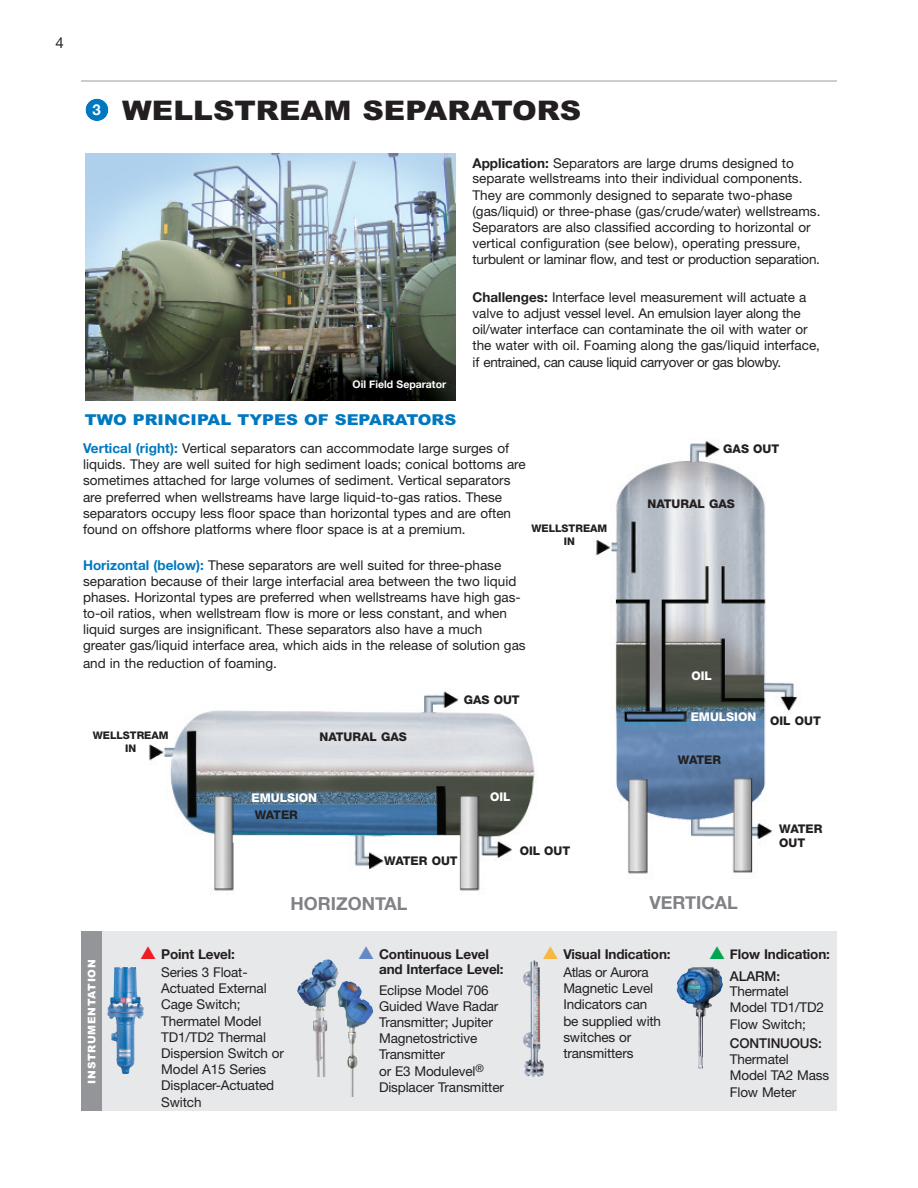
<style>
.page{position:relative;width:918px;height:1188px;background:#fff}
.page>*{position:absolute;margin:0;border:0;box-sizing:border-box;transform-origin:0 0}
.t1{font:900 27px "Arial";color:#231f20;scale:1.1 1}
.t2{font:700 18px "Helvetica Neue";color:#808285}
.t3{font:900 15px "Arial";color:#0078c0;scale:1.1 1}
.t4{font:15px "Helvetica Neue";color:#231f20}
.t5{font:13.5px/16.2px "Helvetica Neue";color:#231f20}
.t6{font:700 13.5px/15px "Helvetica Neue";letter-spacing:-.01em;color:#231f20}
.t7{font:500 13.5px "Helvetica Neue";letter-spacing:-.01em;color:#231f20}
.t8{font:800 12px/14.4px "Helvetica Neue";color:#231f20}
.t9{font:800 12px "Helvetica Neue";color:#fff}
.t10{font:800 10.5px/12.6px "Helvetica Neue";color:#231f20;text-align:center}
.t11{font:700 10.5px "Helvetica Neue";color:#fff}
.t12{font:900 10.5px "Arial";letter-spacing:.065em;color:#fff}
.s1{font-weight:700}
.s2{font-weight:700;color:#0078c0}
.s3{color:#00a54f}
.s4{font-weight:500}
.s5{color:#ee1d23}
.s6{color:#6489c6}
.s7{color:#f8b743}
.s8{font-weight:400}
</style>
<div class="page">
<hr style="left:81px;top:80px;width:756px;height:2px;background:#bcbdc0">
<img style="left:85px;top:153px;width:371px;height:247px">
<svg style="left:85px;top:98px;width:24px;height:23px"></svg>
<div style="left:81px;top:931px;width:756px;height:179px;background:#e7e8e9"></div>
<div style="left:81px;top:931px;width:21px;height:179px;background:#939598"></div>
<img style="left:149px;top:691px;width:386px;height:204px">
<img style="left:593px;top:441px;width:205px;height:433px">
<img style="left:523px;top:960px;width:21px;height:117px">
<img style="left:677px;top:967px;width:46px;height:101px">
<img style="left:297px;top:959px;width:42px;height:118px">
<img style="left:108px;top:967px;width:36px;height:107px">
<img style="left:337px;top:981px;width:36px;height:116px">
<p class="t4" style="left:56px;top:37px;width:10px">4</p>
<h1 class="t1" style="left:93px;top:95px;width:446px"><sup>3</sup> WELLSTREAM SEPARATORS</h1>
<p class="t11" style="left:352px;top:378px;width:95px">Oil Field Separator</p>
<p class="t3" style="left:85px;top:411px;width:339px">TWO PRINCIPAL TYPES OF SEPARATORS</p>
<p class="t5" style="left:472px;top:156px;width:349px"><span class="s1">Application:</span> Separators are large drums designed to separate wellstreams into their individual components.<br>They are commonly designed to separate two-phase (gas/liquid) or three-phase (gas/crude/water) wellstreams.<br>Separators are also classified according to horizontal or vertical configuration (see below), operating pressure, turbulent or laminar flow, and test or production separation.</p>
<p class="t5" style="left:472px;top:291px;width:349px"><span class="s1">Challenges:</span> Interface level measurement will actuate a valve to adjust vessel level. An emulsion layer along the oil/water interface can contaminate the oil with water or the water with oil. Foaming along the gas/liquid interface, if entrained, can cause liquid carryover or gas blowby.</p>
<p class="t5" style="left:83px;top:442px;width:444px"><span class="s2">Vertical (right):</span> Vertical separators can accommodate large surges of liquids. They are well suited for high sediment loads; conical bottoms are sometimes attached for large volumes of sediment. Vertical separators are preferred when wellstreams have large liquid-to-gas ratios. These separators occupy less floor space than horizontal types and are often found on offshore platforms where floor space is at a premium.</p>
<p class="t5" style="left:83px;top:558px;width:444px"><span class="s2">Horizontal (below):</span> These separators are well suited for three-phase separation because of their large interfacial area between the two liquid phases. Horizontal types are preferred when wellstreams have high gas&shy;to-oil ratios, when wellstream flow is more or less constant, and when liquid surges are insignificant. These separators also have a much greater gas/liquid interface area, which aids in the release of solution gas and in the reduction of foaming.</p>
<p class="t10" style="left:532px;top:523px;width:77px">WELLSTREAM<br>IN</p>
<p class="t10" style="left:93px;top:730px;width:77px">WELLSTREAM<br>IN</p>
<p class="t8" style="left:320px;top:730px;width:89px">NATURAL GAS</p>
<p class="t8" style="left:464px;top:694px;width:57px">GAS OUT</p>
<p class="t9" style="left:252px;top:793px;width:67px">EMULSION</p>
<p class="t9" style="left:490px;top:792px;width:22px">OIL</p>
<p class="t8" style="left:255px;top:808px;width:45px">WATER</p>
<p class="t8" style="left:384px;top:855px;width:75px">WATER OUT</p>
<p class="t8" style="left:520px;top:845px;width:52px">OIL OUT</p>
<p class="t8" style="left:723px;top:443px;width:57px">GAS OUT</p>
<p class="t8" style="left:648px;top:497px;width:89px">NATURAL GAS</p>
<p class="t9" style="left:691px;top:671px;width:22px">OIL</p>
<p class="t9" style="left:691px;top:712px;width:67px">EMULSION</p>
<p class="t8" style="left:678px;top:754px;width:45px">WATER</p>
<p class="t8" style="left:770px;top:714px;width:52px">OIL OUT</p>
<p class="t8" style="left:779px;top:822px;width:45px">WATER<br>OUT</p>
<p class="t12" style="left:86px;top:1084px;width:126px;rotate:-90deg">INSTRUMENTATION</p>
<h2 class="t2" style="left:290px;top:893px;width:118px">HORIZONTAL</h2>
<h2 class="t2" style="left:650px;top:891px;width:90px">VERTICAL</h2>
<p class="t6" style="left:730px;top:944px;width:102px;line-height:21.1px;text-indent:-21px"><span class="s3">▲</span> Flow Indication:<br><span class="s4">ALARM:</span></p>
<p class="t5" style="left:730px;top:985px;width:96px">Thermatel<br>Model TD1/TD2<br>Flow Switch;</p>
<p class="t7" style="left:730px;top:1035px;width:94px">CONTINUOUS:</p>
<p class="t5" style="left:730px;top:1053px;width:101px">Thermatel<br>Model TA2 Mass<br>Flow Meter</p>
<p class="t5" style="left:161px;top:947px;width:88px;line-height:17.5px;text-indent:-21px"><span class="s5">▲</span> <span class="s1">Point Level:<br></span>Series 3 Float-</p>
<p class="t5" style="left:161px;top:982px;width:124px">Actuated External<br>Cage Switch;<br>Thermatel Model<br>TD1/TD2 Thermal<br>Dispersion Switch or<br>Model A15 Series<br>Displacer-Actuated<br>Switch</p>
<p class="t6" style="left:379px;top:947px;width:126px;text-indent:-21px"><span class="s6">▲</span> Continuous Level and Interface Level:</p>
<p class="t5" style="left:379px;top:983px;width:126px">Eclipse Model 706<br>Guided Wave Radar<br>Transmitter; Jupiter<br>Magnetostrictive<br>Transmitter<br>or E3 Modulevel<sup>®<br></sup>Displacer Transmitter</p>
<p class="t6" style="left:543px;top:946px;width:130px;line-height:17.5px;text-align:center"><span class="s7">▲</span> Visual Indication:<br><span class="s8">Atlas or Aurora</span></p>
<p class="t5" style="left:563px;top:982px;width:99px">Magnetic Level<br>Indicators can be supplied with switches or transmitters</p>
</div>
